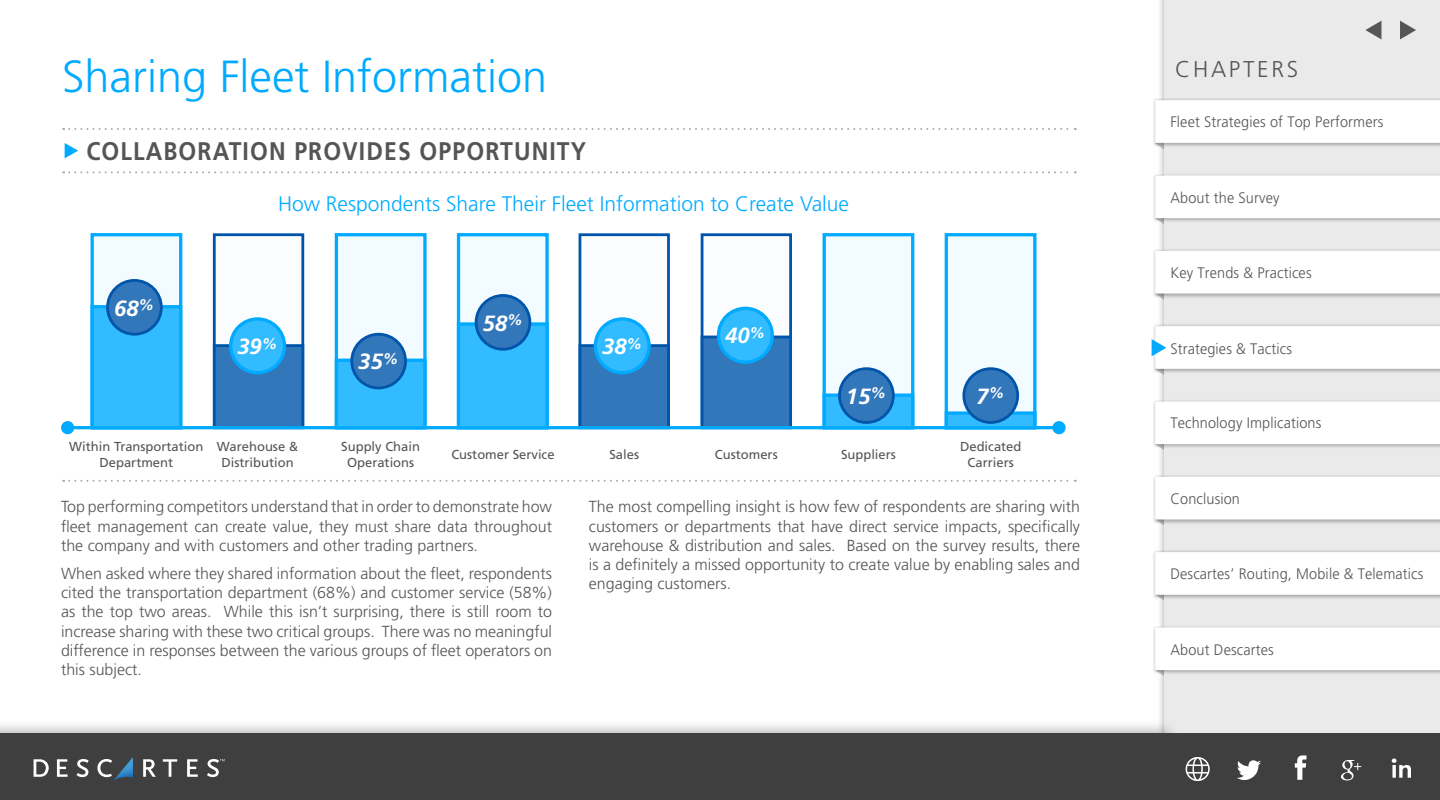
<style>
.page{position:relative;width:1440px;height:800px;background:#fff}
.page>*{position:absolute;margin:0;border:0;box-sizing:border-box;transform-origin:0 0}
.t1{font:300 45px "Frutiger LT Std";color:#0af}
.t2{font:700 25.5px "Frutiger LT Std";letter-spacing:.05em;color:#555;scale:.9 1}
.t3{font:300 22.8px "Frutiger LT Std";letter-spacing:.12em;color:#555}
.t4{font:italic 700 22px "Frutiger LT Std";color:#fff}
.t5{font:300 21px "Frutiger LT Std";color:#0af}
.t6{font:300 16px/19.2px "Frutiger LT Std";color:#555;text-align:justify}
.t7{font:300 15.2px "Frutiger LT Std";letter-spacing:.01em;color:#555;scale:.95 1}
.t8{font:13px/15.6px "Frutiger LT Std";color:#555;text-align:center}
.s1{font-family:"Arial";font-weight:900;font-size:21.7px;color:#0af}
</style>
<div class="page">
<svg style="left:1160px;top:0;width:5px;height:716px"></svg>
<div style="left:1165px;top:0;width:275px;height:800px;background:#eaeaea"></div>
<img style="left:1153px;top:97px;width:287px;height:48px">
<svg style="left:1155px;top:100px;width:285px;height:67px"></svg>
<img style="left:1153px;top:248px;width:287px;height:48px">
<svg style="left:1155px;top:251px;width:285px;height:66px"></svg>
<img style="left:1153px;top:173px;width:287px;height:47px">
<svg style="left:1155px;top:175px;width:285px;height:66px"></svg>
<img style="left:1153px;top:474px;width:287px;height:48px">
<svg style="left:1155px;top:477px;width:285px;height:66px"></svg>
<img style="left:1153px;top:399px;width:287px;height:47px">
<svg style="left:1155px;top:401px;width:285px;height:67px"></svg>
<img style="left:1153px;top:548px;width:287px;height:49px">
<svg style="left:1155px;top:552px;width:285px;height:66px"></svg>
<img style="left:1153px;top:625px;width:287px;height:47px">
<svg style="left:1155px;top:627px;width:285px;height:67px"></svg>
<svg style="left:1400px;top:21px;width:16px;height:18px"></svg>
<svg style="left:1365px;top:21px;width:16px;height:18px"></svg>
<svg style="left:0;top:716px;width:1172px;height:17px"></svg>
<div style="left:0;top:733px;width:1440px;height:67px;background:#3f3f3f"></div>
<svg style="left:1392px;top:758px;width:19px;height:20px"></svg>
<svg style="left:1341px;top:760px;width:20px;height:20px"></svg>
<svg style="left:1295px;top:755px;width:11px;height:25px"></svg>
<svg style="left:1237px;top:760px;width:24px;height:20px"></svg>
<svg style="left:1186px;top:757px;width:24px;height:24px"></svg>
<svg style="left:34px;top:759px;width:15px;height:18px"></svg>
<svg style="left:57px;top:759px;width:11px;height:18px"></svg>
<svg style="left:77px;top:759px;width:12px;height:18px"></svg>
<svg style="left:143px;top:759px;width:13px;height:18px"></svg>
<svg style="left:163px;top:759px;width:14px;height:18px"></svg>
<svg style="left:187px;top:759px;width:11px;height:18px"></svg>
<svg style="left:207px;top:759px;width:18px;height:18px"></svg>
<svg style="left:97px;top:757px;width:36px;height:24px"></svg>
<svg style="left:1152px;top:326px;width:288px;height:66px"></svg>
<svg style="left:63px;top:171px;width:1013px;height:2px"></svg>
<svg style="left:63px;top:128px;width:1013px;height:2px"></svg>
<svg style="left:63px;top:480px;width:1013px;height:2px"></svg>
<div style="left:91px;top:233px;width:91px;height:196px;background:#f2fbff;border:3px solid #0af"></div>
<div style="left:579px;top:233px;width:91px;height:196px;background:#fafcfd;border:3px solid #05a"></div>
<div style="left:91px;top:305px;width:91px;height:124px;background:#3bf;border:3px solid #0af"></div>
<div style="left:579px;top:344px;width:91px;height:85px;background:#37b;border:3px solid #05a"></div>
<div style="left:108px;top:280px;width:53px;height:54px;background:#37b;border-radius:50%"></div>
<div style="left:106px;top:279px;width:57px;height:57px;border:3px solid #05a;border-radius:50%"></div>
<div style="left:595px;top:319px;width:54px;height:54px;background:#3bf;border-radius:50%"></div>
<div style="left:594px;top:317px;width:57px;height:57px;border:3px solid #0af;border-radius:50%"></div>
<div style="left:457px;top:233px;width:92px;height:196px;background:#f2fbff;border:3px solid #0af"></div>
<div style="left:945px;top:233px;width:91px;height:196px;background:#f2fbff;border:3px solid #0af"></div>
<div style="left:457px;top:322px;width:92px;height:107px;background:#3bf;border:3px solid #0af"></div>
<div style="left:945px;top:411px;width:91px;height:18px;background:#3bf;border:3px solid #0af"></div>
<div style="left:476px;top:295px;width:54px;height:54px;background:#37b;border-radius:50%"></div>
<div style="left:475px;top:294px;width:56px;height:57px;border:3px solid #05a;border-radius:50%"></div>
<div style="left:964px;top:369px;width:54px;height:53px;background:#37b;border-radius:50%"></div>
<div style="left:962px;top:367px;width:57px;height:57px;border:3px solid #05a;border-radius:50%"></div>
<div style="left:335px;top:233px;width:92px;height:196px;background:#f2fbff;border:3px solid #0af"></div>
<div style="left:823px;top:233px;width:91px;height:196px;background:#f2fbff;border:3px solid #0af"></div>
<div style="left:335px;top:359px;width:92px;height:70px;background:#3bf;border:3px solid #0af"></div>
<div style="left:823px;top:394px;width:91px;height:35px;background:#3bf;border:3px solid #0af"></div>
<div style="left:352px;top:334px;width:54px;height:54px;background:#37b;border-radius:50%"></div>
<div style="left:350px;top:333px;width:57px;height:56px;border:3px solid #05a;border-radius:50%"></div>
<div style="left:840px;top:369px;width:53px;height:53px;background:#37b;border-radius:50%"></div>
<div style="left:838px;top:367px;width:57px;height:57px;border:3px solid #05a;border-radius:50%"></div>
<div style="left:213px;top:233px;width:91px;height:196px;background:#fafcfd;border:3px solid #05a"></div>
<div style="left:701px;top:233px;width:91px;height:196px;background:#fafcfd;border:3px solid #05a"></div>
<div style="left:213px;top:344px;width:91px;height:85px;background:#37b;border:3px solid #05a"></div>
<div style="left:701px;top:336px;width:91px;height:93px;background:#37b;border:3px solid #05a"></div>
<div style="left:231px;top:319px;width:53px;height:54px;background:#3bf;border-radius:50%"></div>
<div style="left:229px;top:317px;width:57px;height:57px;border:3px solid #0af;border-radius:50%"></div>
<div style="left:718px;top:308px;width:54px;height:54px;background:#3bf;border-radius:50%"></div>
<div style="left:717px;top:307px;width:57px;height:57px;border:3px solid #0af;border-radius:50%"></div>
<hr style="left:68px;top:426px;width:991px;height:3px;background:#0af">
<div style="left:61px;top:421px;width:13px;height:13px;background:#0af;border-radius:50%"></div>
<div style="left:1052px;top:421px;width:14px;height:13px;background:#0af;border-radius:50%"></div>
<h1 class="t1" style="left:62px;top:51px;width:487px">Sharing Fleet Information</h1>
<h2 class="t2" style="left:62px;top:136px;width:584px"><span class="s1">►</span> COLLABORATION PROVIDES OPPORTUNITY</h2>
<h3 class="t4" style="left:114px;top:295px;width:41px">68<sup>%</sup></h3>
<h3 class="t5" style="left:278px;top:192px;width:573px">How Respondents Share Their Fleet Information to Create Value</h3>
<h3 class="t4" style="left:237px;top:334px;width:41px">39<sup>%</sup></h3>
<h3 class="t4" style="left:358px;top:349px;width:41px">35<sup>%</sup></h3>
<h3 class="t4" style="left:483px;top:310px;width:41px">58<sup>%</sup></h3>
<h3 class="t4" style="left:602px;top:334px;width:41px">38<sup>%</sup></h3>
<h3 class="t4" style="left:725px;top:323px;width:41px">40<sup>%</sup></h3>
<h3 class="t4" style="left:846px;top:383px;width:41px">15<sup>%</sup></h3>
<h3 class="t4" style="left:976px;top:383px;width:29px">7<sup>%</sup></h3>
<p class="t8" style="left:69px;top:439px;width:136px">Within Transportation<br>Department</p>
<p class="t8" style="left:217px;top:439px;width:83px">Warehouse &amp;<br>Distribution</p>
<p class="t8" style="left:341px;top:439px;width:80px">Supply Chain<br>Operations</p>
<p class="t8" style="left:451px;top:447px;width:105px">Customer Service</p>
<p class="t8" style="left:609px;top:447px;width:31px">Sales</p>
<p class="t8" style="left:715px;top:447px;width:64px">Customers</p>
<p class="t8" style="left:841px;top:447px;width:56px">Suppliers</p>
<p class="t8" style="left:960px;top:439px;width:63px">Dedicated<br>Carriers</p>
<p class="t6" style="left:61px;top:498px;width:493px">Top performing competitors understand that in order to demonstrate how fleet management can create value, they must share data throughout the company and with customers and other trading partners.</p>
<p class="t6" style="left:61px;top:564px;width:493px">When asked where they shared information about the fleet, respondents cited the transportation department (68%) and customer service (58%) as the top two areas. While this isn’t surprising, there is still room to increase sharing with these two critical groups. There was no meaningful difference in responses between the various groups of fleet operators on this subject.</p>
<p class="t6" style="left:589px;top:498px;width:493px">The most compelling insight is how few of respondents are sharing with customers or departments that have direct service impacts, specifically warehouse &amp; distribution and sales. Based on the survey results, there is a definitely a missed opportunity to create value by enabling sales and engaging customers.</p>
<h3 class="t3" style="left:1175px;top:56px;width:125px">CHAPTERS</h3>
<p class="t7" style="left:1170px;top:113px;width:226px">Fleet Strategies of Top Performers</p>
<p class="t7" style="left:1170px;top:189px;width:116px">About the Survey</p>
<p class="t7" style="left:1170px;top:264px;width:150px">Key Trends &amp; Practices</p>
<p class="t7" style="left:1170px;top:340px;width:130px">Strategies &amp; Tactics</p>
<p class="t7" style="left:1170px;top:414px;width:161px">Technology Implications</p>
<p class="t7" style="left:1170px;top:490px;width:75px">Conclusion</p>
<p class="t7" style="left:1170px;top:565px;width:268px">Descartes’ Routing, Mobile &amp; Telematics</p>
<p class="t7" style="left:1170px;top:641px;width:110px">About Descartes</p>
</div>
